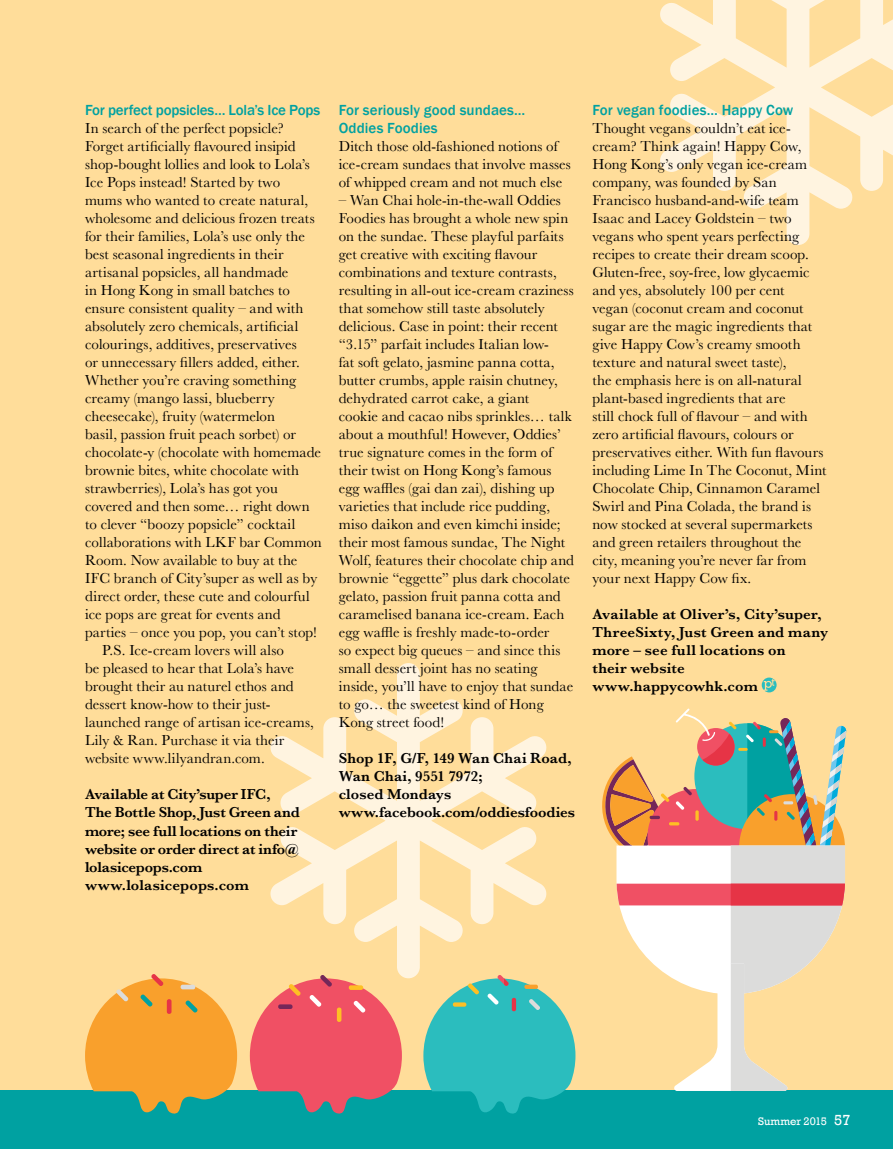
<style>
.page{position:relative;width:893px;height:1149px;background:#fff}
.page>*{position:absolute;margin:0;border:0;box-sizing:border-box;transform-origin:0 0}
.t1{font:15px/18px "Baskerville";letter-spacing:.005em;color:#000}
.t2{font:600 15px/18px "Baskerville";color:#000}
.t3{font:500 15px/18px "Franklin Gothic";color:#00a1a1}
.t4{font:11.25px "Rockwell";letter-spacing:-.005em;color:#fff}
.s1{font-size:15px}
</style>
<div class="page">
<div style="left:0;top:0;width:893px;height:1126px;background:#ffdd9a"></div>
<div style="left:0;top:1090px;width:893px;height:58px;background:#00a1a1"></div>
<svg style="left:660px;top:0;width:233px;height:245px"></svg>
<svg style="left:270px;top:663px;width:277px;height:315px"></svg>
<svg style="left:85px;top:974px;width:152px;height:140px"></svg>
<svg style="left:250px;top:974px;width:152px;height:140px"></svg>
<svg style="left:423px;top:974px;width:152px;height:140px"></svg>
<svg style="left:602px;top:708px;width:244px;height:382px"></svg>
<svg style="left:762px;top:677px;width:15px;height:15px"></svg>
<p class="t3" style="left:85px;top:101px;width:237px">For perfect popsicles… Lola’s Ice Pops</p>
<p class="t1" style="left:85px;top:119px;width:200px">In search of the perfect popsicle?</p>
<p class="t1" style="left:85px;top:137px;width:212px">Forget artificially flavoured insipid</p>
<p class="t1" style="left:85px;top:155px;width:226px">shop-bought lollies and look to Lola’s</p>
<p class="t1" style="left:85px;top:173px;width:197px">Ice Pops instead! Started by two</p>
<p class="t1" style="left:85px;top:191px;width:225px">mums who wanted to create natural,</p>
<p class="t1" style="left:85px;top:209px;width:231px">wholesome and delicious frozen treats</p>
<p class="t1" style="left:85px;top:227px;width:221px">for their families, Lola’s use only the</p>
<p class="t1" style="left:85px;top:245px;width:200px">best seasonal ingredients in their</p>
<p class="t1" style="left:85px;top:263px;width:205px">artisanal popsicles, all handmade</p>
<p class="t1" style="left:85px;top:281px;width:206px">in Hong Kong in small batches to</p>
<p class="t1" style="left:85px;top:299px;width:220px">ensure consistent quality – and with</p>
<p class="t1" style="left:85px;top:317px;width:215px">absolutely zero chemicals, artificial</p>
<p class="t1" style="left:85px;top:335px;width:213px">colourings, additives, preservatives</p>
<p class="t1" style="left:85px;top:353px;width:216px">or unnecessary fillers added, either.</p>
<p class="t1" style="left:85px;top:371px;width:213px">Whether you’re craving something</p>
<p class="t1" style="left:85px;top:389px;width:191px">creamy (mango lassi, blueberry</p>
<p class="t1" style="left:85px;top:407px;width:191px">cheesecake), fruity (watermelon</p>
<p class="t1" style="left:85px;top:425px;width:212px">basil, passion fruit peach sorbet) or</p>
<p class="t1" style="left:85px;top:443px;width:238px">chocolate-y (chocolate with homemade</p>
<p class="t1" style="left:85px;top:461px;width:216px">brownie bites, white chocolate with</p>
<p class="t1" style="left:85px;top:479px;width:194px">strawberries), Lola’s has got you</p>
<p class="t1" style="left:85px;top:497px;width:226px">covered and then some… right down</p>
<p class="t1" style="left:85px;top:515px;width:212px">to clever “boozy popsicle” cocktail</p>
<p class="t1" style="left:85px;top:533px;width:238px">collaborations with LKF bar Common</p>
<p class="t1" style="left:85px;top:551px;width:214px">Room. Now available to buy at the</p>
<p class="t1" style="left:85px;top:569px;width:234px">IFC branch of City’super as well as by</p>
<p class="t1" style="left:85px;top:587px;width:226px">direct order, these cute and colourful</p>
<p class="t1" style="left:85px;top:605px;width:197px">ice pops are great for events and</p>
<p class="t1" style="left:85px;top:623px;width:233px">parties – once you pop, you can’t stop!</p>
<p class="t1" style="left:102px;top:641px;width:183px">P.S. Ice-cream lovers will also</p>
<p class="t1" style="left:85px;top:659px;width:211px">be pleased to hear that Lola’s have</p>
<p class="t1" style="left:85px;top:677px;width:210px">brought their au naturel ethos and</p>
<p class="t1" style="left:85px;top:695px;width:187px">dessert know-how to their just-</p>
<p class="t1" style="left:85px;top:713px;width:230px">launched range of artisan ice-creams,</p>
<p class="t1" style="left:85px;top:731px;width:201px">Lily &amp; Ran. Purchase it via their</p>
<p class="t1" style="left:85px;top:749px;width:181px">website www.lilyandran.com.</p>
<p class="t2" style="left:85px;top:785px;width:216px">Available at City’super IFC,<br>The Bottle Shop, Just Green and more; see full locations on their website or order direct at info@ lolasicepops.com www.lolasicepops.com</p>
<p class="t3" style="left:339px;top:101px;width:188px">For seriously good sundaes…<br>Oddies Foodies</p>
<p class="t1" style="left:339px;top:137px;width:234px">Ditch those old-fashioned notions of ice-cream sundaes that involve masses of whipped cream and not much else</p>
<p class="t1" style="left:339px;top:191px;width:237px">– Wan Chai hole-in-the-wall Oddies Foodies has brought a whole new spin on the sundae. These playful parfaits get creative with exciting flavour combinations and texture contrasts, resulting in all-out ice-cream craziness that somehow still taste absolutely delicious. Case in point: their recent “3.15” parfait includes Italian low-<br>fat soft gelato, jasmine panna cotta, butter crumbs, apple raisin chutney, dehydrated carrot cake, a giant<br>cookie and cacao nibs sprinkles… talk about a mouthful! However, Oddies’ true signature comes in the form of their twist on Hong Kong’s famous egg waffles (gai dan zai), dishing up varieties that include rice pudding, miso daikon and even kimchi inside; their most famous sundae, The Night Wolf, features their chocolate chip and brownie “eggette” plus dark chocolate gelato, passion fruit panna cotta and caramelised banana ice-cream. Each egg waffle is freshly made-to-order<br>so expect big queues – and since this small dessert joint has no seating inside, you’ll have to enjoy that sundae to go… the sweetest kind of Hong Kong street food!</p>
<p class="t2" style="left:339px;top:749px;width:238px">Shop 1F, G/F, 149 Wan Chai Road,<br>Wan Chai, 9551 7972;<br>closed Mondays www.facebook.com/oddiesfoodies</p>
<p class="t3" style="left:592px;top:101px;width:202px">For vegan foodies… Happy Cow</p>
<p class="t1" style="left:592px;top:119px;width:236px">Thought vegans couldn’t eat ice&shy;cream? Think again! Happy Cow, Hong Kong’s only vegan ice-cream company, was founded by San Francisco husband-and-wife team Isaac and Lacey Goldstein – two vegans who spent years perfecting recipes to create their dream scoop.<br>Gluten-free, soy-free, low glycaemic and yes, absolutely 100 per cent<br>vegan (coconut cream and coconut sugar are the magic ingredients that give Happy Cow’s creamy smooth texture and natural sweet taste),<br>the emphasis here is on all-natural plant-based ingredients that are<br>still chock full of flavour – and with zero artificial flavours, colours or preservatives either. With fun flavours including Lime In The Coconut, Mint Chocolate Chip, Cinnamon Caramel Swirl and Pina Colada, the brand is now stocked at several supermarkets and green retailers throughout the city, meaning you’re never far from your next Happy Cow fix.</p>
<p class="t2" style="left:592px;top:605px;width:237px">Available at Oliver’s, City’super,<br>ThreeSixty, Just Green and many more – see full locations on<br>their website www.happycowhk.com</p>
<p class="t4" style="left:758px;top:1114px;width:94px">Summer 2015 <span class="s1">57</span></p>
</div>
